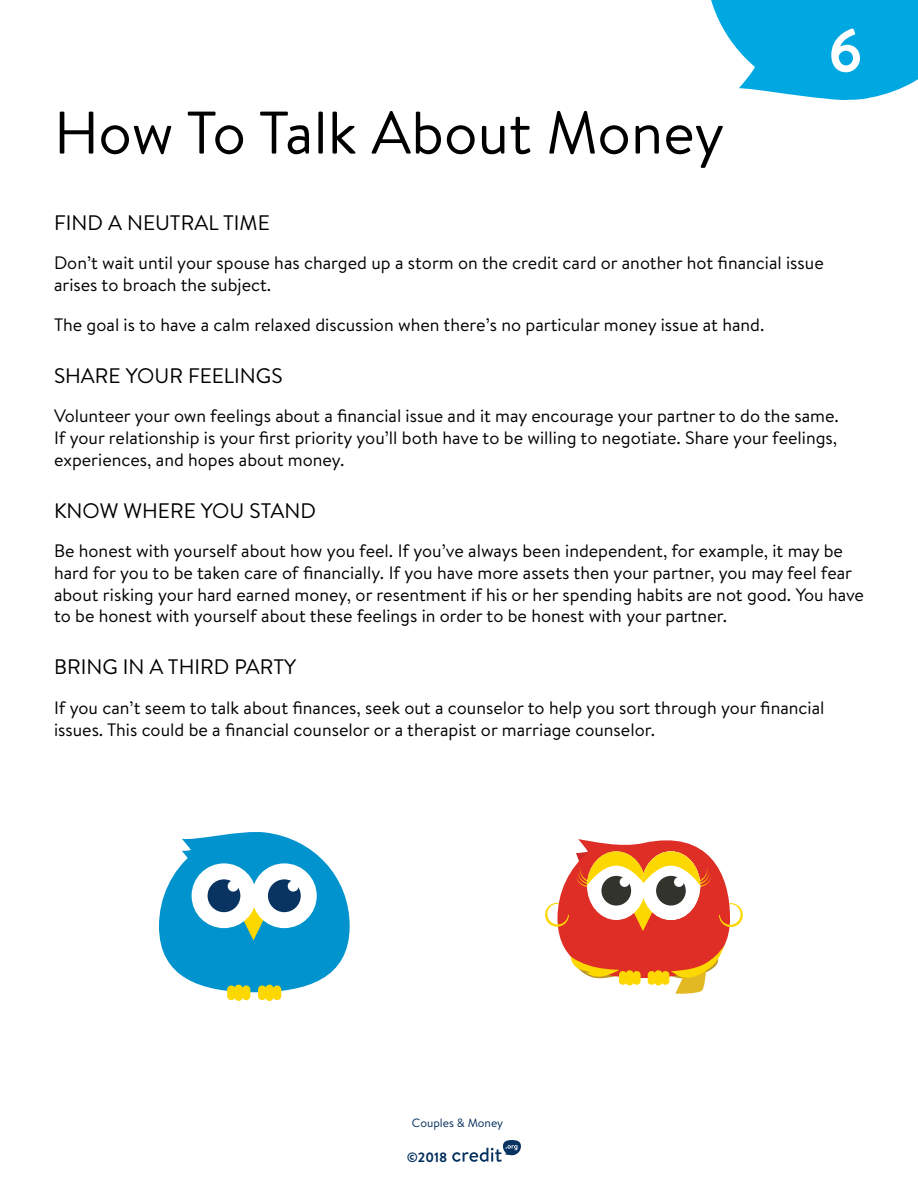
<style>
.page{position:relative;width:918px;height:1188px;background:#fff}
.page>*{position:absolute;margin:0;border:0;box-sizing:border-box;transform-origin:0 0}
.t1{font:60px "Brandon Text";color:#000}
.t2{font:700 60px "Brandon Text";color:#fff}
.t3{font:21px "Brandon Text";color:#000}
.t4{font:18px/21.6px "Brandon Text";color:#000}
.t5{font:700 13.5px "Brandon Text";color:#002d5b}
.t6{font:12px "Brandon Text";color:#002d5b}
</style>
<div class="page">
<svg style="left:711px;top:0;width:207px;height:100px"></svg>
<svg style="left:452px;top:1140px;width:69px;height:22px"></svg>
<svg style="left:545px;top:839px;width:198px;height:155px"></svg>
<svg style="left:159px;top:832px;width:191px;height:160px"></svg>
<div style="left:252px;top:863px;width:65px;height:65px;background:#fff;border-radius:50%"></div>
<div style="left:192px;top:863px;width:64px;height:65px;background:#fff;border-radius:50%"></div>
<div style="left:208px;top:879px;width:32px;height:33px;background:#093461;border-radius:50%"></div>
<div style="left:268px;top:879px;width:33px;height:33px;background:#093461;border-radius:50%"></div>
<div style="left:288px;top:881px;width:11px;height:11px;background:#fff;border-radius:50%"></div>
<div style="left:228px;top:881px;width:11px;height:11px;background:#fff;border-radius:50%"></div>
<div style="left:227px;top:985px;width:8px;height:15px;background:#fcd700;border-radius:4px"></div>
<div style="left:242px;top:985px;width:8px;height:15px;background:#fcd700;border-radius:4px"></div>
<div style="left:234px;top:985px;width:9px;height:16px;background:#fcd700;border-radius:4px"></div>
<div style="left:258px;top:985px;width:8px;height:15px;background:#fcd700;border-radius:4px"></div>
<div style="left:273px;top:985px;width:8px;height:15px;background:#fcd700;border-radius:4px"></div>
<div style="left:265px;top:985px;width:9px;height:16px;background:#fcd700;border-radius:4px"></div>
<h1 class="t1" style="left:54px;top:92px;width:672px">How To Talk About Money</h1>
<h1 class="t2" style="left:828px;top:9px;width:36px">6</h1>
<p class="t3" style="left:54px;top:208px;width:217px">FIND A NEUTRAL TIME</p>
<p class="t4" style="left:54px;top:252px;width:771px">Don’t wait until your spouse has charged up a storm on the credit card or another hot financial issue arises to broach the subject.</p>
<p class="t4" style="left:54px;top:313px;width:712px">The goal is to have a calm relaxed discussion when there’s no particular money issue at hand.</p>
<p class="t3" style="left:54px;top:361px;width:230px">SHARE YOUR FEELINGS</p>
<p class="t4" style="left:54px;top:405px;width:786px;text-align:justify">Volunteer your own feelings about a financial issue and it may encourage your partner to do the same.<br>If your relationship is your first priority you’ll both have to be willing to negotiate. Share your feelings, experiences, and hopes about money.</p>
<p class="t3" style="left:54px;top:496px;width:264px">KNOW WHERE YOU STAND</p>
<p class="t4" style="left:54px;top:540px;width:812px">Be honest with yourself about how you feel. If you’ve always been independent, for example, it may be hard for you to be taken care of financially. If you have more assets then your partner, you may feel fear about risking your hard earned money, or resentment if his or her spending habits are not good. You have to be honest with yourself about these feelings in order to be honest with your partner.</p>
<p class="t3" style="left:54px;top:653px;width:244px">BRING IN A THIRD PARTY</p>
<p class="t4" style="left:54px;top:696px;width:772px">If you can’t seem to talk about finances, seek out a counselor to help you sort through your financial issues. This could be a financial counselor or a therapist or marriage counselor.</p>
<p class="t6" style="left:412px;top:1115px;width:93px">Couples &amp; Money</p>
<p class="t5" style="left:407px;top:1148px;width:42px">©2018</p>
</div>
